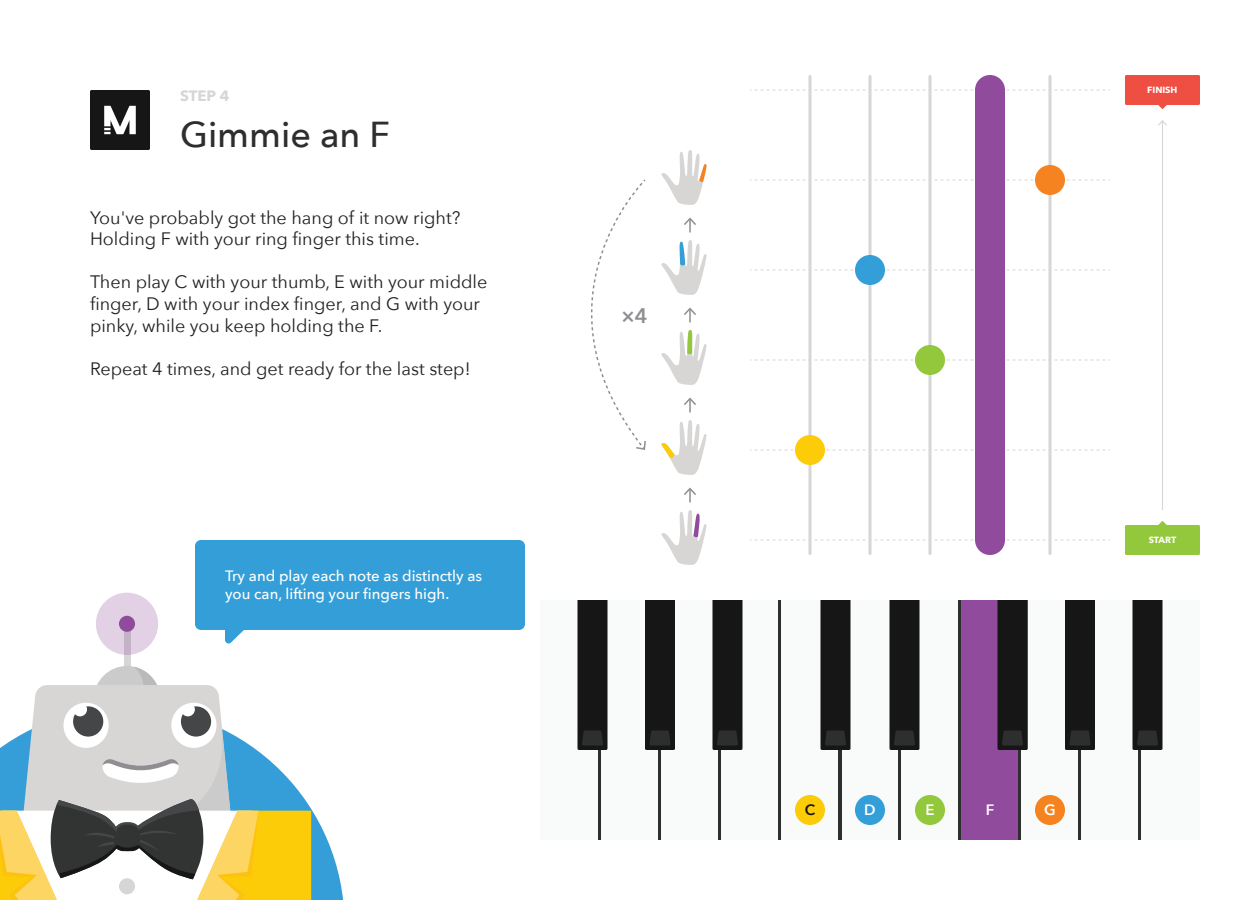
<style>
.page{position:relative;width:1260px;height:900px;background:#fff}
.page>*{position:absolute;margin:0;border:0;box-sizing:border-box;transform-origin:0 0}
.t1{font:500 36px "Avenir Next";color:#2d2e2e}
.t2{font:600 21px "Avenir Next";color:#8e8e93}
.t3{font:18px/21.6px "Avenir Next";color:#231f20}
.t4{font:500 15px/18px "Avenir Next";color:#fff}
.t5{font:700 15px "Avenir Next";color:#d7d6d5}
.t6{font:600 15px "Avenir Next";color:#fff}
.t7{font:600 15px "Avenir Next";color:#161616}
.t8{font:700 9px "Avenir Next";color:#fff}
</style>
<div class="page">
<svg style="left:90px;top:90px;width:60px;height:60px;background:#3c3c3c"></svg>
<div style="left:540px;top:600px;width:60px;height:240px;background:#f9fafa"></div>
<div style="left:600px;top:600px;width:60px;height:240px;background:#f9fafa"></div>
<div style="left:660px;top:600px;width:60px;height:240px;background:#f9fafa"></div>
<div style="left:720px;top:600px;width:60px;height:240px;background:#f9fafa"></div>
<div style="left:780px;top:600px;width:60px;height:240px;background:#f9fafa"></div>
<div style="left:840px;top:600px;width:60px;height:240px;background:#f9fafa"></div>
<div style="left:900px;top:600px;width:60px;height:240px;background:#f9fafa"></div>
<div style="left:1020px;top:600px;width:60px;height:240px;background:#f9fafa"></div>
<div style="left:1080px;top:600px;width:60px;height:240px;background:#f9fafa"></div>
<div style="left:1140px;top:600px;width:60px;height:240px;background:#f9fafa"></div>
<svg style="left:598px;top:750px;width:3px;height:90px"></svg>
<svg style="left:658px;top:750px;width:3px;height:90px"></svg>
<svg style="left:718px;top:750px;width:3px;height:90px"></svg>
<svg style="left:778px;top:600px;width:3px;height:240px"></svg>
<hr style="left:838px;top:600px;width:4px;height:240px;background:#2d2e2e">
<svg style="left:898px;top:750px;width:3px;height:90px"></svg>
<svg style="left:1078px;top:750px;width:3px;height:90px"></svg>
<svg style="left:1138px;top:750px;width:3px;height:90px"></svg>
<div style="left:645px;top:600px;width:30px;height:150px;background:#161616"></div>
<svg style="left:578px;top:600px;width:30px;height:150px;background:#1b1b1b"></svg>
<svg style="left:712px;top:600px;width:30px;height:150px;background:#1b1b1b"></svg>
<div style="left:1065px;top:600px;width:30px;height:150px;background:#161616"></div>
<svg style="left:1132px;top:600px;width:30px;height:150px;background:#1b1b1b"></svg>
<svg style="left:820px;top:600px;width:30px;height:150px;background:#1b1b1b"></svg>
<svg style="left:890px;top:600px;width:30px;height:150px;background:#1b1b1b"></svg>
<svg style="left:750px;top:540px;width:360px;height:1px"></svg>
<svg style="left:750px;top:450px;width:360px;height:1px"></svg>
<svg style="left:750px;top:360px;width:360px;height:1px"></svg>
<svg style="left:750px;top:270px;width:360px;height:1px"></svg>
<svg style="left:750px;top:180px;width:360px;height:1px"></svg>
<svg style="left:750px;top:90px;width:360px;height:1px"></svg>
<hr style="left:808px;top:75px;width:4px;height:480px;background:#e0dfdf;border-radius:2px">
<hr style="left:868px;top:75px;width:4px;height:480px;background:#e0dfdf;border-radius:2px">
<hr style="left:928px;top:75px;width:4px;height:480px;background:#e0dfdf;border-radius:2px">
<hr style="left:1048px;top:75px;width:4px;height:480px;background:#e0dfdf;border-radius:2px">
<div style="left:975px;top:75px;width:30px;height:480px;background:#914b9d;border-radius:15px"></div>
<div style="left:795px;top:435px;width:30px;height:30px;background:#fdcc09;border-radius:50%"></div>
<div style="left:915px;top:345px;width:30px;height:30px;background:#93c83d;border-radius:50%"></div>
<div style="left:915px;top:795px;width:30px;height:30px;background:#93c83d;border-radius:50%"></div>
<div style="left:855px;top:255px;width:30px;height:30px;background:#339ed8;border-radius:50%"></div>
<div style="left:1035px;top:165px;width:30px;height:30px;background:#f58420;border-radius:50%"></div>
<div style="left:1035px;top:795px;width:30px;height:30px;background:#f58420;border-radius:50%"></div>
<div style="left:960px;top:600px;width:60px;height:240px;background:#914b9d"></div>
<svg style="left:958px;top:600px;width:3px;height:240px"></svg>
<svg style="left:1018px;top:750px;width:3px;height:90px"></svg>
<svg style="left:998px;top:600px;width:30px;height:150px;background:#191919"></svg>
<div style="left:195px;top:540px;width:330px;height:90px;background:#339ed8;border-radius:6px"></div>
<svg style="left:225px;top:630px;width:19px;height:14px"></svg>
<div style="left:795px;top:795px;width:30px;height:30px;background:#fdcc09;border-radius:50%"></div>
<div style="left:855px;top:795px;width:30px;height:30px;background:#339ed8;border-radius:50%"></div>
<svg style="left:311px;top:809px;width:32px;height:91px;fill:#359ed8"></svg>
<div style="left:124px;top:627px;width:6px;height:47px;background:#d7d6d5"></div>
<div style="left:94px;top:666px;width:66px;height:66px;background:#cbcbcb;border-radius:50%"></div>
<svg style="left:135px;top:667px;width:22px;height:18px"></svg>
<svg style="left:24px;top:685px;width:206px;height:48px;fill:#d7d6d5"></svg>
<div style="left:171px;top:703px;width:46px;height:45px;background:#fff;border-radius:50%"></div>
<div style="left:181px;top:706px;width:30px;height:31px;background:#454647;border-radius:50%"></div>
<svg style="left:181px;top:705px;width:14px;height:11px"></svg>
<div style="left:63px;top:703px;width:46px;height:45px;background:#fff;border-radius:50%"></div>
<div style="left:73px;top:706px;width:30px;height:31px;background:#454647;border-radius:50%"></div>
<svg style="left:73px;top:705px;width:14px;height:11px"></svg>
<svg style="left:0;top:733px;width:311px;height:167px"></svg>
<svg style="left:96px;top:593px;width:62px;height:62px;background:#e0cee3"></svg>
<div style="left:119px;top:616px;width:16px;height:16px;background:#914b9d;border-radius:50%"></div>
<svg style="left:591px;top:179px;width:55px;height:271px"></svg>
<svg style="left:661px;top:510px;width:46px;height:55px"></svg>
<svg style="left:661px;top:330px;width:46px;height:55px"></svg>
<svg style="left:661px;top:240px;width:46px;height:55px"></svg>
<svg style="left:661px;top:420px;width:46px;height:55px"></svg>
<svg style="left:661px;top:150px;width:46px;height:55px"></svg>
<svg style="left:684px;top:488px;width:12px;height:14px"></svg>
<svg style="left:684px;top:397px;width:12px;height:16px"></svg>
<svg style="left:684px;top:307px;width:12px;height:16px"></svg>
<svg style="left:684px;top:217px;width:12px;height:16px"></svg>
<div style="left:1125px;top:525px;width:75px;height:30px;background:#93c83d;border-radius:2px"></div>
<svg style="left:1158px;top:521px;width:9px;height:4px"></svg>
<div style="left:1125px;top:75px;width:75px;height:30px;background:#ef4e42;border-radius:2px"></div>
<svg style="left:1158px;top:105px;width:9px;height:4px"></svg>
<hr style="left:1162px;top:121px;width:1px;height:389px;background:#d7d6d5">
<svg style="left:1158px;top:120px;width:9px;height:6px"></svg>
<p class="t5" style="left:180px;top:83px;width:51px">STEP 4</p>
<h1 class="t1" style="left:180px;top:104px;width:212px">Gimmie an F</h1>
<p class="t3" style="left:90px;top:206px;width:372px">You've probably got the hang of it now right?<br>Holding F with your ring finger this time.</p>
<p class="t3" style="left:90px;top:271px;width:399px">Then play C with your thumb, E with your middle finger, D with your index finger, and G with your pinky, while you keep holding the F.</p>
<p class="t3" style="left:90px;top:357px;width:382px">Repeat 4 times, and get ready for the last step!</p>
<p class="t4" style="left:225px;top:567px;width:259px">Try and play each note as distinctly as you can, lifting your fingers high.</p>
<p class="t2" style="left:621px;top:297px;width:28px">×4</p>
<p class="t8" style="left:1147px;top:82px;width:32px">FINISH</p>
<p class="t8" style="left:1149px;top:532px;width:29px">START</p>
<p class="t7" style="left:805px;top:797px;width:12px">C</p>
<p class="t6" style="left:864px;top:797px;width:13px">D</p>
<p class="t6" style="left:925px;top:797px;width:11px">E</p>
<p class="t6" style="left:986px;top:797px;width:10px">F</p>
<p class="t6" style="left:1044px;top:797px;width:13px">G</p>
</div>
